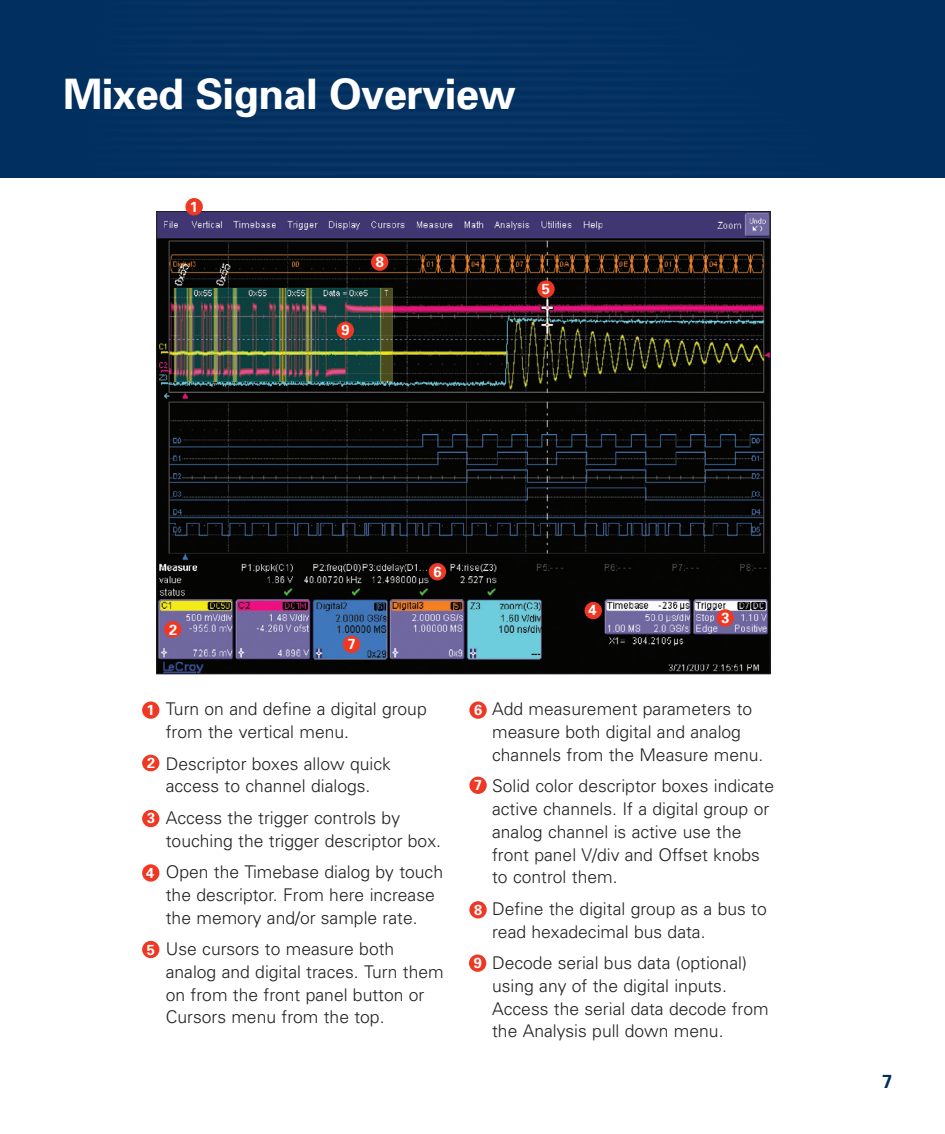
<style>
.page{position:relative;width:945px;height:1134px;background:#fff}
.page>*{position:absolute;margin:0;border:0;box-sizing:border-box;transform-origin:0 0}
.t1{font:700 42px "Univers";letter-spacing:-.015em;color:#fff}
.t2{font:700 18.9px "Univers";color:#002e5e}
.t3{font:300 17.5px/22.8px "Univers";color:#231f20}
.t4{font:700 14.7px "Univers";color:#fff}
.t5{font:700 14.53px "Univers";color:#fff}
</style>
<div class="page">
<div style="left:0;top:0;width:945px;height:177px;background:#012f5f"></div>
<img style="left:158px;top:213px;width:611px;height:459px">
<div style="left:142px;top:701px;width:17px;height:18px;background:#ef3823;border-radius:50%"></div>
<div style="left:142px;top:755px;width:17px;height:16px;background:#ef3823;border-radius:50%"></div>
<div style="left:142px;top:810px;width:17px;height:17px;background:#ef3823;border-radius:50%"></div>
<div style="left:142px;top:864px;width:17px;height:18px;background:#ef3823;border-radius:50%"></div>
<div style="left:142px;top:941px;width:17px;height:17px;background:#ef3823;border-radius:50%"></div>
<div style="left:469px;top:701px;width:18px;height:18px;background:#ef3823;border-radius:50%"></div>
<div style="left:469px;top:955px;width:17px;height:17px;background:#ef3823;border-radius:50%"></div>
<div style="left:469px;top:777px;width:18px;height:17px;background:#ef3823;border-radius:50%"></div>
<div style="left:469px;top:901px;width:18px;height:17px;background:#ef3823;border-radius:50%"></div>
<div style="left:185px;top:198px;width:18px;height:17px;background:#ef3823;border-radius:50%"></div>
<div style="left:164px;top:621px;width:18px;height:17px;background:#ef3823;border-radius:50%"></div>
<div style="left:716px;top:609px;width:18px;height:18px;background:#ef3823;border-radius:50%"></div>
<div style="left:585px;top:602px;width:17px;height:17px;background:#ef3823;border-radius:50%"></div>
<div style="left:537px;top:280px;width:18px;height:18px;background:#ef3823;border-radius:50%"></div>
<div style="left:429px;top:563px;width:17px;height:17px;background:#ef3823;border-radius:50%"></div>
<div style="left:343px;top:636px;width:17px;height:17px;background:#ef3823;border-radius:50%"></div>
<div style="left:371px;top:253px;width:17px;height:18px;background:#ef3823;border-radius:50%"></div>
<div style="left:337px;top:322px;width:17px;height:17px;background:#ef3823;border-radius:50%"></div>
<h1 class="t1" style="left:63px;top:79px;width:454px">Mixed Signal Overview</h1>
<p class="t4" style="left:190px;top:201px;width:10px">1</p>
<p class="t4" style="left:342px;top:325px;width:10px">9</p>
<p class="t4" style="left:376px;top:256px;width:10px">8</p>
<p class="t4" style="left:542px;top:284px;width:10px">5</p>
<p class="t4" style="left:169px;top:624px;width:10px">2</p>
<p class="t4" style="left:348px;top:639px;width:10px">7</p>
<p class="t4" style="left:434px;top:566px;width:10px">6</p>
<p class="t5" style="left:147px;top:705px;width:10px">1</p>
<p class="t5" style="left:147px;top:758px;width:10px">2</p>
<p class="t5" style="left:147px;top:813px;width:10px">3</p>
<p class="t5" style="left:146px;top:867px;width:10px">4</p>
<p class="t5" style="left:147px;top:944px;width:10px">5</p>
<p class="t3" style="left:166px;top:699px;width:262px">Turn on and define a digital group from the vertical menu.</p>
<p class="t3" style="left:166px;top:754px;width:227px">Descriptor boxes allow quick access to channel dialogs.</p>
<p class="t3" style="left:166px;top:808px;width:277px">Access the trigger controls by touching the trigger descriptor box.</p>
<p class="t3" style="left:166px;top:862px;width:279px">Open the Timebase dialog by touch the descriptor. From here increase the memory and/or sample rate.</p>
<p class="t3" style="left:166px;top:939px;width:279px">Use cursors to measure both analog and digital traces. Turn them on from the front panel button or<br>Cursors menu from the top.</p>
<p class="t4" style="left:589px;top:605px;width:10px">4</p>
<p class="t4" style="left:721px;top:612px;width:10px">3</p>
<p class="t5" style="left:474px;top:705px;width:10px">6</p>
<p class="t5" style="left:474px;top:780px;width:10px">7</p>
<p class="t5" style="left:474px;top:904px;width:10px">8</p>
<p class="t5" style="left:474px;top:958px;width:10px">9</p>
<p class="t3" style="left:492px;top:699px;width:273px">Add measurement parameters to measure both digital and analog channels from the Measure menu.</p>
<p class="t3" style="left:492px;top:776px;width:283px">Solid color descriptor boxes indicate active channels. If a digital group or analog channel is active use the front panel V/div and Offset knobs to control them.</p>
<p class="t3" style="left:492px;top:899px;width:276px">Define the digital group as a bus to read hexadecimal bus data.</p>
<p class="t3" style="left:492px;top:953px;width:278px">Decode serial bus data (optional) using any of the digital inputs.<br>Access the serial data decode from the Analysis pull down menu.</p>
<p class="t2" style="left:882px;top:1074px;width:12px">7</p>
</div>
